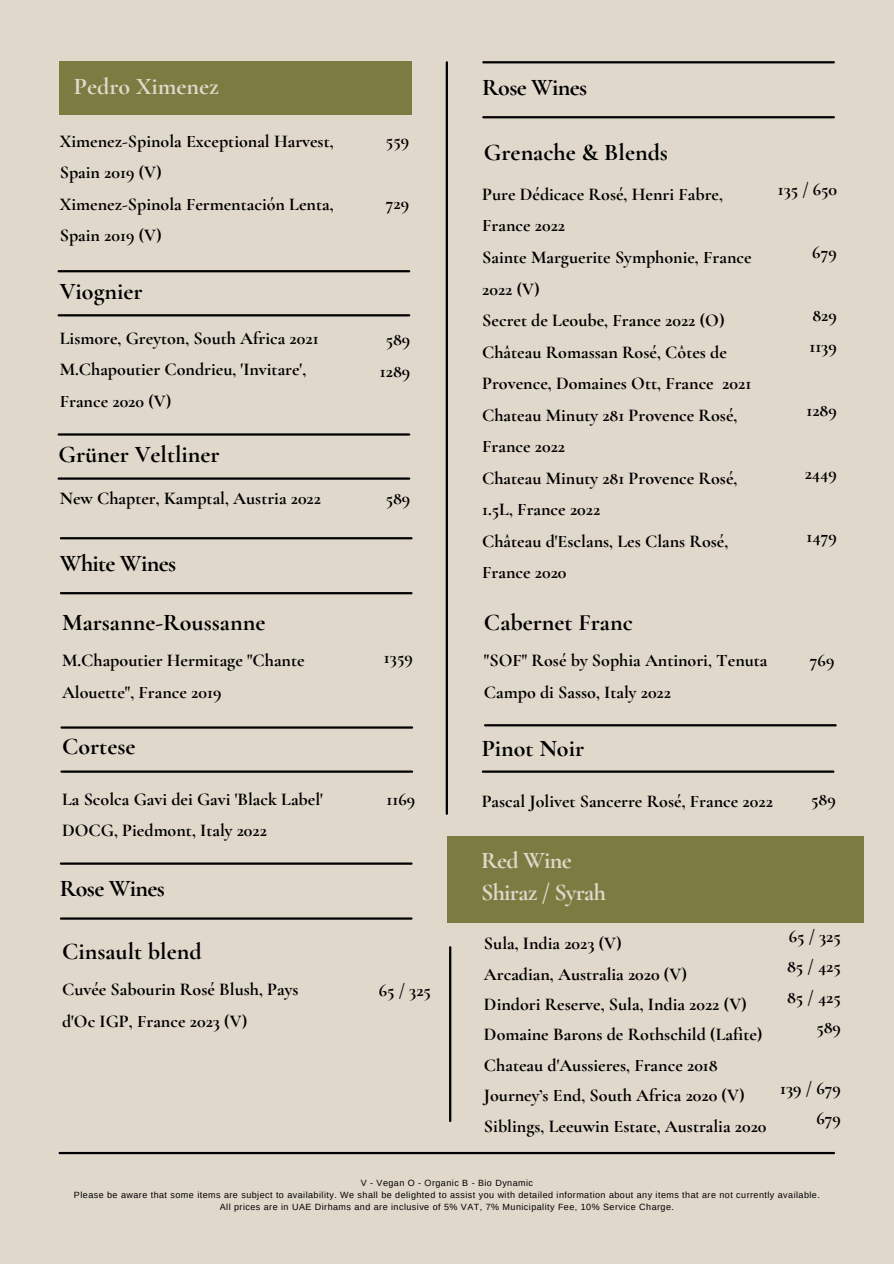
<style>
.page{position:relative;width:894px;height:1264px;background:#fff}
.page>*{position:absolute;margin:0;border:0;box-sizing:border-box;transform-origin:0 0}
.t1{font:700 24px "Cormorant Garamond";color:#000}
.t2{font:700 24px "Cormorant Garamond";letter-spacing:-.03em;color:#000}
.t3{font:700 24px/32.7px "Cormorant Garamond";letter-spacing:-.03em;color:#e0d8cb}
.t4{font:700 24px "Cormorant Garamond";color:#e0d8cb}
.t5{font:700 18px/31.5px "Cormorant Garamond";color:#000}
.t6{font:9px "Arimo";letter-spacing:.05em;color:#000}
</style>
<div class="page">
<div style="left:0;top:0;width:893px;height:1263px;background:#e0d8cb"></div>
<hr style="left:60px;top:1151px;width:773px;height:3px;background:#000">
<div style="left:60px;top:61px;width:352px;height:54px;background:#7b7c41"></div>
<hr style="left:445px;top:62px;width:3px;height:751px;background:#000">
<hr style="left:59px;top:270px;width:350px;height:2px;background:#000">
<hr style="left:59px;top:314px;width:350px;height:2px;background:#000">
<hr style="left:59px;top:433px;width:350px;height:2px;background:#000">
<hr style="left:59px;top:477px;width:350px;height:2px;background:#000">
<hr style="left:61px;top:537px;width:350px;height:2px;background:#000">
<hr style="left:61px;top:592px;width:350px;height:2px;background:#000">
<hr style="left:61px;top:862px;width:350px;height:2px;background:#000">
<hr style="left:61px;top:917px;width:350px;height:2px;background:#000">
<hr style="left:61px;top:726px;width:351px;height:2px;background:#000">
<hr style="left:61px;top:770px;width:351px;height:2px;background:#000">
<hr style="left:483px;top:61px;width:350px;height:2px;background:#000">
<hr style="left:483px;top:116px;width:350px;height:2px;background:#000">
<hr style="left:485px;top:724px;width:350px;height:2px;background:#000">
<hr style="left:482px;top:770px;width:351px;height:2px;background:#000">
<div style="left:446px;top:836px;width:417px;height:87px;background:#7b7c41"></div>
<hr style="left:449px;top:947px;width:2px;height:173px;background:#000">
<p class="t4" style="left:74px;top:71px;width:146px">Pedro Ximenez</p>
<h1 class="t5" style="left:60px;top:125px;width:275px">Ximenez-Spinola Exceptional Harvest,<br>Spain 2019 (V)<br>Ximenez-Spinola Fermentación Lenta,<br>Spain 2019 (V)</h1>
<p class="t1" style="left:60px;top:277px;width:84px">Viognier</p>
<h3 class="t5" style="left:60px;top:322px;width:260px">Lismore, Greyton, South Africa 2021<br>M.Chapoutier Condrieu, 'Invitare',<br>France 2020 (V)</h3>
<p class="t1" style="left:58px;top:439px;width:162px">Grüner Veltliner</p>
<h3 class="t5" style="left:60px;top:482px;width:263px">New Chapter, Kamptal, Austria 2022</h3>
<h1 class="t2" style="left:60px;top:548px;width:118px">White Wines</h1>
<h3 class="t1" style="left:62px;top:608px;width:205px">Marsanne-Roussanne</h3>
<h3 class="t5" style="left:62px;top:644px;width:244px">M.Chapoutier Hermitage "Chante<br>Alouette", France 2019</h3>
<h3 class="t1" style="left:62px;top:732px;width:75px">Cortese</h3>
<h2 class="t5" style="left:62px;top:783px;width:262px">La Scolca Gavi dei Gavi 'Black Label'<br>DOCG, Piedmont, Italy 2022</h2>
<h3 class="t2" style="left:60px;top:873px;width:107px">Rose Wines</h3>
<h1 class="t1" style="left:62px;top:936px;width:141px">Cinsault blend</h1>
<h1 class="t5" style="left:62px;top:973px;width:238px">Cuvée Sabourin Rosé Blush, Pays d'Oc IGP, France 2023 (V)</h1>
<h3 class="t5" style="left:386px;top:124px;width:25px">559</h3>
<h2 class="t5" style="left:386px;top:187px;width:25px">729</h2>
<h1 class="t5" style="left:380px;top:323px;width:32px;text-align:center">589<br>1289</h1>
<h2 class="t5" style="left:385px;top:482px;width:26px">589</h2>
<p class="t5" style="left:384px;top:641px;width:30px">1359</p>
<p class="t5" style="left:386px;top:783px;width:30px">1169</p>
<p class="t5" style="left:379px;top:974px;width:54px">65 / 325</p>
<p class="t2" style="left:482px;top:73px;width:107px">Rose Wines</p>
<p class="t1" style="left:484px;top:138px;width:185px">Grenache &amp; Blends</p>
<p class="t5" style="left:482px;top:178px;width:271px">Pure Dédicace Rosé, Henri Fabre,<br>France 2022<br>Sainte Marguerite Symphonie, France<br>2022 (V)<br>Secret de Leoube, France 2022 (O)<br>Château Romassan Rosé, Côtes de<br>Provence, Domaines Ott, France 2021<br>Chateau Minuty 281 Provence Rosé,<br>France 2022<br>Chateau Minuty 281 Provence Rosé,<br>1.5L, France 2022<br>Château d'Esclans, Les Clans Rosé,<br>France 2020</p>
<h1 class="t5" style="left:777px;top:173px;width:61px">135 / 650</h1>
<p class="t5" style="left:812px;top:236px;width:26px">679</p>
<h3 class="t5" style="left:809px;top:299px;width:29px">829<br>1139</h3>
<h2 class="t5" style="left:806px;top:394px;width:32px">1289</h2>
<p class="t5" style="left:804px;top:457px;width:34px">2449</p>
<h1 class="t5" style="left:806px;top:520px;width:32px">1479</h1>
<h1 class="t1" style="left:484px;top:608px;width:150px">Cabernet Franc</h1>
<h1 class="t5" style="left:484px;top:644px;width:285px">"SOF" Rosé by Sophia Antinori, Tenuta<br>Campo di Sasso, Italy 2022</h1>
<p class="t5" style="left:809px;top:644px;width:26px">769</p>
<h1 class="t1" style="left:481px;top:734px;width:104px">Pinot Noir</h1>
<h3 class="t5" style="left:481px;top:785px;width:293px">Pascal Jolivet Sancerre Rosé, France 2022</h3>
<h2 class="t3" style="left:481px;top:843px;width:126px">Red Wine<br>Shiraz / Syrah</h2>
<h2 class="t5" style="left:484px;top:928px;width:284px;line-height:30.3px">Sula, India 2023 (V)<br>Arcadian, Australia 2020 (V)<br>Dindori Reserve, Sula, India 2022 (V)<br>Domaine Barons de Rothschild (Lafite)<br>Chateau d'Aussieres, France 2018<br>Journey’s End, South Africa 2020 (V)<br>Siblings, Leeuwin Estate, Australia 2020</h2>
<h2 class="t5" style="left:787px;top:921px;width:55px;line-height:30.3px;text-align:right">65 / 325<br>85 / 425<br>85 / 425<br>589</h2>
<p class="t5" style="left:811px;top:783px;width:26px">589</p>
<h2 class="t5" style="left:780px;top:1072px;width:62px;line-height:30.3px;text-align:right">139 / 679<br>679</h2>
<h2 class="t6" style="left:360px;top:1177px;width:174px">V - Vegan O - Organic B - Bio Dynamic</h2>
<h2 class="t6" style="left:74px;top:1189px;width:747px">Please be aware that some items are subject to availability. We shall be delighted to assist you with detailed information about any items that are not currently available.</h2>
<h3 class="t6" style="left:220px;top:1201px;width:455px">All prices are in UAE Dirhams and are inclusive of 5% VAT, 7% Municipality Fee, 10% Service Charge.</h3>
</div>
